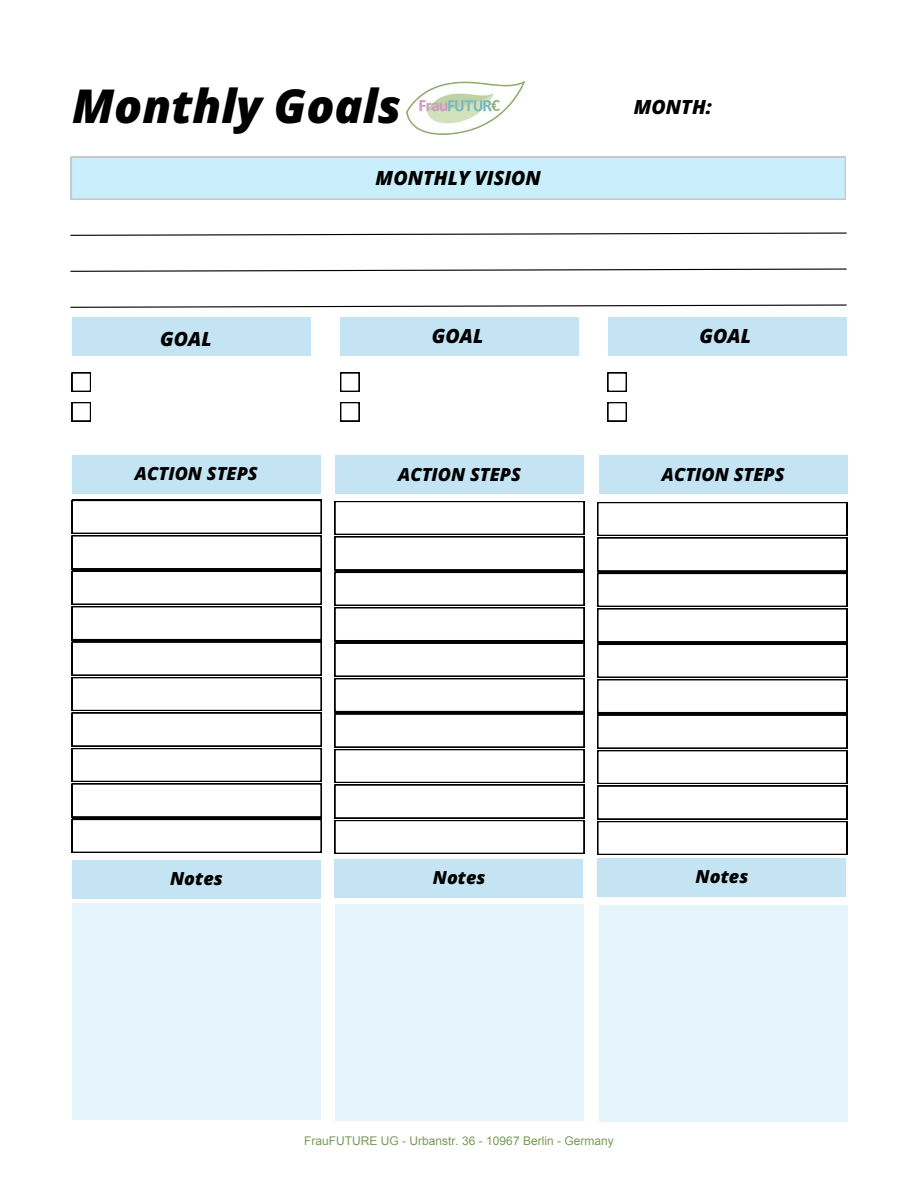
<style>
.page{position:relative;width:918px;height:1188px;background:#fff}
.page>*{position:absolute;margin:0;border:0;box-sizing:border-box;transform-origin:0 0}
.t1{font:italic 800 46.5px "Open Sans";color:#000}
.t2{font:italic 800 19.5px "Open Sans";color:#000}
.t3{font:italic 800 18px "Open Sans";color:#000}
.t4{font:12px "Arial";color:#7a9959}
</style>
<div class="page">
<svg style="left:72px;top:500px;width:250px;height:353px"></svg>
<svg style="left:335px;top:501px;width:249px;height:353px"></svg>
<svg style="left:72px;top:373px;width:19px;height:19px"></svg>
<svg style="left:340px;top:373px;width:19px;height:19px"></svg>
<svg style="left:608px;top:373px;width:19px;height:19px"></svg>
<svg style="left:72px;top:402px;width:19px;height:19px"></svg>
<svg style="left:340px;top:402px;width:19px;height:19px"></svg>
<svg style="left:608px;top:402px;width:19px;height:19px"></svg>
<div style="left:72px;top:317px;width:239px;height:39px;background:#c4e4f4"></div>
<div style="left:340px;top:317px;width:239px;height:39px;background:#c4e4f4"></div>
<div style="left:72px;top:455px;width:248px;height:39px;background:#c4e4f4"></div>
<div style="left:72px;top:860px;width:248px;height:39px;background:#c4e4f4"></div>
<div style="left:72px;top:904px;width:248px;height:216px;background:#e5f3fa"></div>
<div style="left:335px;top:905px;width:249px;height:216px;background:#e5f3fa"></div>
<div style="left:335px;top:859px;width:248px;height:39px;background:#c4e4f4"></div>
<div style="left:335px;top:455px;width:249px;height:39px;background:#c4e4f4"></div>
<div style="left:599px;top:455px;width:249px;height:39px;background:#c4e4f4"></div>
<div style="left:608px;top:317px;width:239px;height:39px;background:#c4e4f4"></div>
<svg style="left:597px;top:502px;width:250px;height:353px"></svg>
<div style="left:597px;top:858px;width:249px;height:39px;background:#c4e4f4"></div>
<svg style="left:71px;top:157px;width:775px;height:43px;background:#c8ecf7"></svg>
<svg style="left:70px;top:232px;width:777px;height:4px"></svg>
<svg style="left:70px;top:268px;width:777px;height:4px"></svg>
<svg style="left:70px;top:304px;width:777px;height:4px"></svg>
<div style="left:599px;top:905px;width:249px;height:216px;background:#e5f3fa"></div>
<img style="left:407px;top:81px;width:118px;height:54px">
<h1 class="t1" style="left:72px;top:74px;width:331px">Monthly Goals</h1>
<p class="t2" style="left:634px;top:93px;width:80px">MONTH:</p>
<p class="t2" style="left:160px;top:325px;width:53px">GOAL</p>
<p class="t3" style="left:135px;top:461px;width:124px">ACTION STEPS</p>
<p class="t2" style="left:376px;top:164px;width:167px">MONTHLY VISION</p>
<p class="t2" style="left:432px;top:323px;width:53px">GOAL</p>
<p class="t2" style="left:700px;top:323px;width:53px">GOAL</p>
<p class="t3" style="left:398px;top:462px;width:124px">ACTION STEPS</p>
<p class="t3" style="left:662px;top:462px;width:124px">ACTION STEPS</p>
<p class="t3" style="left:170px;top:866px;width:54px">Notes</p>
<p class="t3" style="left:433px;top:865px;width:54px">Notes</p>
<p class="t3" style="left:696px;top:864px;width:54px">Notes</p>
<p class="t4" style="left:304px;top:1133px;width:311px">FrauFUTURE UG - Urbanstr. 36 - 10967 Berlin - Germany</p>
</div>
